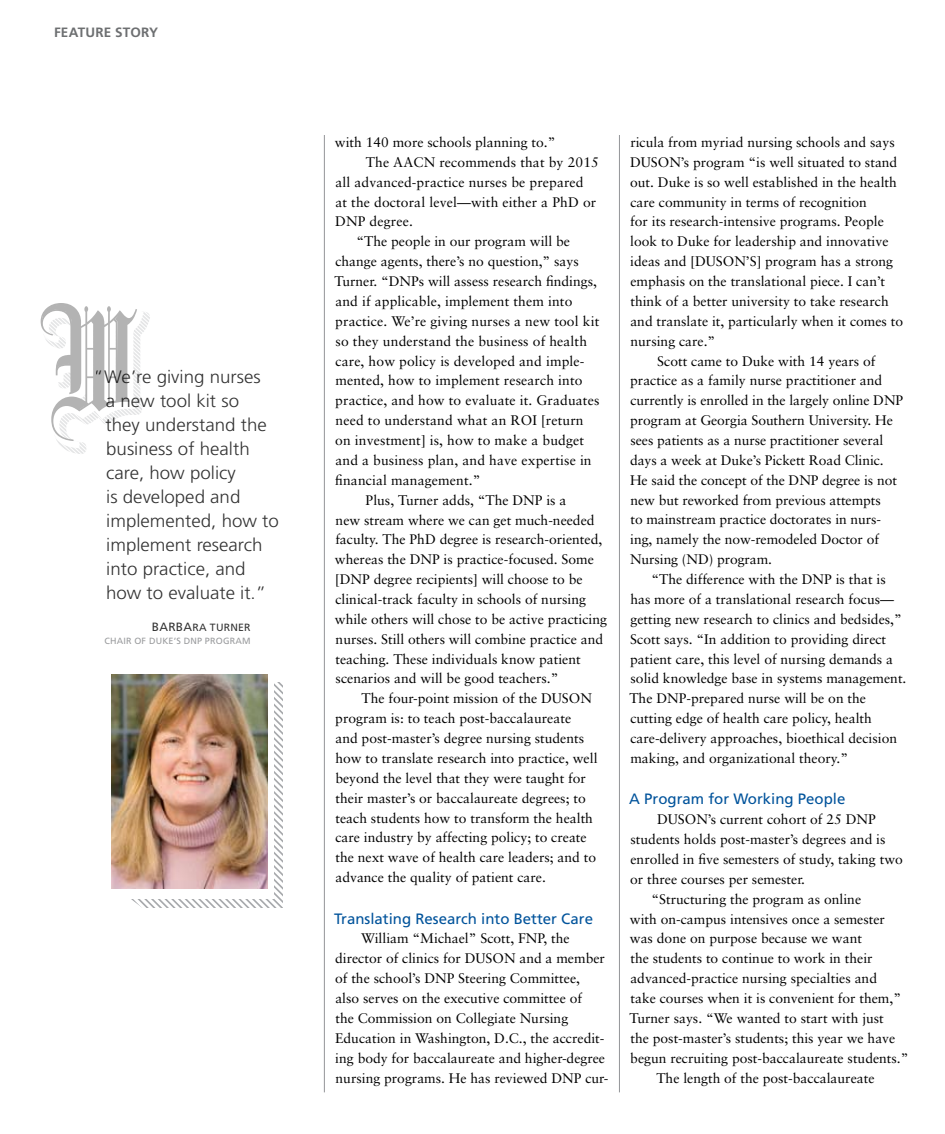
<style>
.page{position:relative;width:945px;height:1134px;background:#fff}
.page>*{position:absolute;margin:0;border:0;box-sizing:border-box;transform-origin:0 0}
.t1{font:300 18px/24px "Frutiger";color:#000;scale:1.04 1}
.t2{font:15px "Frutiger";color:#00539b}
.t3{font:13.8px/19.8px "Sabon";color:#000}
.t4{font:700 13.5px "Frutiger";letter-spacing:.015em;color:#6d6f71}
.t5{font:10.5px "Frutiger";letter-spacing:.02em;color:#000}
.t6{font:9px "Frutiger";letter-spacing:.02em;color:#808285}
.s1{font-size:12px}
</style>
<div class="page">
<svg style="left:40px;top:303px;width:110px;height:151px"></svg>
<hr style="left:619px;top:135px;width:1px;height:957px;background:#939598">
<hr style="left:324px;top:135px;width:1px;height:957px;background:#939598">
<svg style="left:111px;top:674px;width:172px;height:234px"></svg>
<img style="left:112px;top:674px;width:156px;height:215px">
<p class="t4" style="left:54px;top:25px;width:106px">FEATURE STORY</p>
<h1 class="t1" style="left:106px;top:365px;width:168px;text-indent:-12px">“We’re giving nurses<br>a new tool kit so<br>they understand the business of health care, how policy<br>is developed and implemented, how to implement research into practice, and how to evaluate it.”</h1>
<p class="t5" style="left:152px;top:621px;width:100px"><span class="s1">Barba</span>ra Turner</p>
<p class="t6" style="left:104px;top:636px;width:148px">chair of Duke’s DN P Program</p>
<p class="t3" style="left:335px;top:132px;width:222px">with 140 more schools planning to.”</p>
<p class="t3" style="left:366px;top:152px;width:235px">The AACN recommends that by 2015</p>
<p class="t3" style="left:335px;top:172px;width:250px">all advanced-practice nurses be prepared</p>
<p class="t3" style="left:335px;top:192px;width:262px">at the doctoral level—with either a PhD or</p>
<p class="t3" style="left:335px;top:212px;width:79px">DNP degree.</p>
<p class="t3" style="left:357px;top:232px;width:215px">“The people in our program will be</p>
<p class="t3" style="left:335px;top:251px;width:245px">change agents, there’s no question,” says</p>
<p class="t3" style="left:334px;top:271px;width:264px">Turner. “DNPs will assess research findings,</p>
<p class="t3" style="left:335px;top:291px;width:239px">and if applicable, implement them into</p>
<p class="t3" style="left:335px;top:311px;width:265px">practice. We’re giving nurses a new tool kit</p>
<p class="t3" style="left:336px;top:331px;width:253px">so they understand the business of health</p>
<p class="t3" style="left:335px;top:351px;width:251px">care, how policy is developed and imple-</p>
<p class="t3" style="left:335px;top:371px;width:249px">mented, how to implement research into</p>
<p class="t3" style="left:335px;top:390px;width:266px">practice, and how to evaluate it. Graduates</p>
<p class="t3" style="left:336px;top:410px;width:249px">need to understand what an ROI [return</p>
<p class="t3" style="left:335px;top:430px;width:250px">on investment] is, how to make a budget</p>
<p class="t3" style="left:335px;top:450px;width:258px">and a business plan, and have expertise in</p>
<p class="t3" style="left:335px;top:470px;width:147px">financial management.”</p>
<p class="t3" style="left:366px;top:490px;width:202px">Plus, Turner adds, “The DNP is a</p>
<p class="t3" style="left:336px;top:510px;width:260px">new stream where we can get much-needed</p>
<p class="t3" style="left:335px;top:530px;width:268px">faculty. The PhD degree is research-oriented,</p>
<p class="t3" style="left:335px;top:549px;width:260px">whereas the DNP is practice-focused. Some</p>
<p class="t3" style="left:335px;top:569px;width:249px">[DNP degree recipients] will choose to be</p>
<p class="t3" style="left:335px;top:589px;width:252px">clinical-track faculty in schools of nursing</p>
<p class="t3" style="left:335px;top:609px;width:274px">while others will chose to be active practicing</p>
<p class="t3" style="left:336px;top:629px;width:269px">nurses. Still others will combine practice and</p>
<p class="t3" style="left:336px;top:649px;width:247px">teaching. These individuals know patient</p>
<p class="t3" style="left:336px;top:669px;width:224px">scenarios and will be good teachers.”</p>
<p class="t3" style="left:361px;top:688px;width:232px">The four-point mission of the DUSON</p>
<p class="t3" style="left:335px;top:708px;width:237px">program is: to teach post-baccalaureate</p>
<p class="t3" style="left:335px;top:728px;width:250px">and post-master’s degree nursing students</p>
<p class="t3" style="left:335px;top:748px;width:264px">how to translate research into practice, well</p>
<p class="t3" style="left:335px;top:768px;width:252px">beyond the level that they were taught for</p>
<p class="t3" style="left:336px;top:788px;width:252px">their master’s or baccalaureate degrees; to</p>
<p class="t3" style="left:336px;top:808px;width:259px">teach students how to transform the health</p>
<p class="t3" style="left:335px;top:828px;width:253px">care industry by affecting policy; to create</p>
<p class="t3" style="left:336px;top:847px;width:262px">the next wave of health care leaders; and to</p>
<p class="t3" style="left:335px;top:867px;width:212px">advance the quality of patient care.</p>
<p class="t2" style="left:334px;top:910px;width:260px">Translating Research into Better Care</p>
<p class="t3" style="left:335px;top:929px;width:275px;text-indent:26px">William “Michael” Scott, FNP, the director of clinics for DUSON and a member of the school’s DNP Steering Committee,<br>also serves on the executive committee of<br>the Commission on Collegiate Nursing Education in Washington, D.C., the accredit&shy;ing body for baccalaureate and higher-degree nursing programs. He has reviewed DNP cur-</p>
<p class="t3" style="left:630px;top:132px;width:266px">ricula from myriad nursing schools and says</p>
<p class="t3" style="left:630px;top:152px;width:269px">DUSON’s program “is well situated to stand</p>
<p class="t3" style="left:630px;top:172px;width:268px">out. Duke is so well established in the health</p>
<p class="t3" style="left:630px;top:192px;width:238px">care community in terms of recognition</p>
<p class="t3" style="left:630px;top:212px;width:255px">for its research-intensive programs. People</p>
<p class="t3" style="left:630px;top:231px;width:260px">look to Duke for leadership and innovative</p>
<p class="t3" style="left:630px;top:251px;width:264px">ideas and [DUSON’S] program has a strong</p>
<p class="t3" style="left:630px;top:271px;width:256px">emphasis on the translational piece. I can’t</p>
<p class="t3" style="left:630px;top:291px;width:260px">think of a better university to take research</p>
<p class="t3" style="left:630px;top:311px;width:274px">and translate it, particularly when it comes to</p>
<p class="t3" style="left:631px;top:331px;width:86px">nursing care.”</p>
<p class="t3" style="left:657px;top:351px;width:220px">Scott came to Duke with 14 years of</p>
<p class="t3" style="left:630px;top:371px;width:254px">practice as a family nurse practitioner and</p>
<p class="t3" style="left:630px;top:390px;width:274px">currently is enrolled in the largely online DNP</p>
<p class="t3" style="left:630px;top:410px;width:264px">program at Georgia Southern University. He</p>
<p class="t3" style="left:631px;top:430px;width:254px">sees patients as a nurse practitioner several</p>
<p class="t3" style="left:630px;top:450px;width:255px">days a week at Duke’s Pickett Road Clinic.</p>
<p class="t3" style="left:630px;top:470px;width:268px">He said the concept of the DNP degree is not</p>
<p class="t3" style="left:631px;top:490px;width:252px">new but reworked from previous attempts</p>
<p class="t3" style="left:630px;top:510px;width:252px">to mainstream practice doctorates in nurs-</p>
<p class="t3" style="left:630px;top:530px;width:250px">ing, namely the now-remodeled Doctor of</p>
<p class="t3" style="left:630px;top:549px;width:143px">Nursing (ND) program.</p>
<p class="t3" style="left:651px;top:569px;width:236px">“The difference with the DNP is that is</p>
<p class="t3" style="left:630px;top:589px;width:265px">has more of a translational research focus—</p>
<p class="t3" style="left:630px;top:609px;width:273px">getting new research to clinics and bedsides,”</p>
<p class="t3" style="left:630px;top:629px;width:257px">Scott says. “In addition to providing direct</p>
<p class="t3" style="left:630px;top:649px;width:264px">patient care, this level of nursing demands a</p>
<p class="t3" style="left:631px;top:669px;width:277px">solid knowledge base in systems management.</p>
<p class="t3" style="left:629px;top:688px;width:238px">The DNP-prepared nurse will be on the</p>
<p class="t3" style="left:630px;top:708px;width:243px">cutting edge of health care policy, health</p>
<p class="t3" style="left:630px;top:728px;width:268px">care-delivery approaches, bioethical decision</p>
<p class="t3" style="left:630px;top:748px;width:219px">making, and organizational theory.”</p>
<p class="t2" style="left:629px;top:790px;width:218px">A Program for Working People</p>
<p class="t3" style="left:657px;top:809px;width:220px">DUSON’s current cohort of 25 DNP</p>
<p class="t3" style="left:631px;top:829px;width:256px">students holds post-master’s degrees and is</p>
<p class="t3" style="left:630px;top:849px;width:274px">enrolled in five semesters of study, taking two</p>
<p class="t3" style="left:630px;top:869px;width:176px">or three courses per semester.</p>
<p class="t3" style="left:651px;top:889px;width:211px">“Structuring the program as online</p>
<p class="t3" style="left:630px;top:909px;width:257px">with on-campus intensives once a semester</p>
<p class="t3" style="left:630px;top:929px;width:234px">was done on purpose because we want</p>
<p class="t3" style="left:630px;top:948px;width:244px">the students to continue to work in their</p>
<p class="t3" style="left:630px;top:968px;width:248px">advanced-practice nursing specialties and</p>
<p class="t3" style="left:630px;top:988px;width:272px">take courses when it is convenient for them,”</p>
<p class="t3" style="left:629px;top:1008px;width:256px">Turner says. “We wanted to start with just</p>
<p class="t3" style="left:630px;top:1028px;width:266px">the post-master’s students; this year we have</p>
<p class="t3" style="left:630px;top:1048px;width:280px">begun recruiting post-baccalaureate students.”</p>
<p class="t3" style="left:656px;top:1068px;width:220px">The length of the post-baccalaureate</p>
</div>
